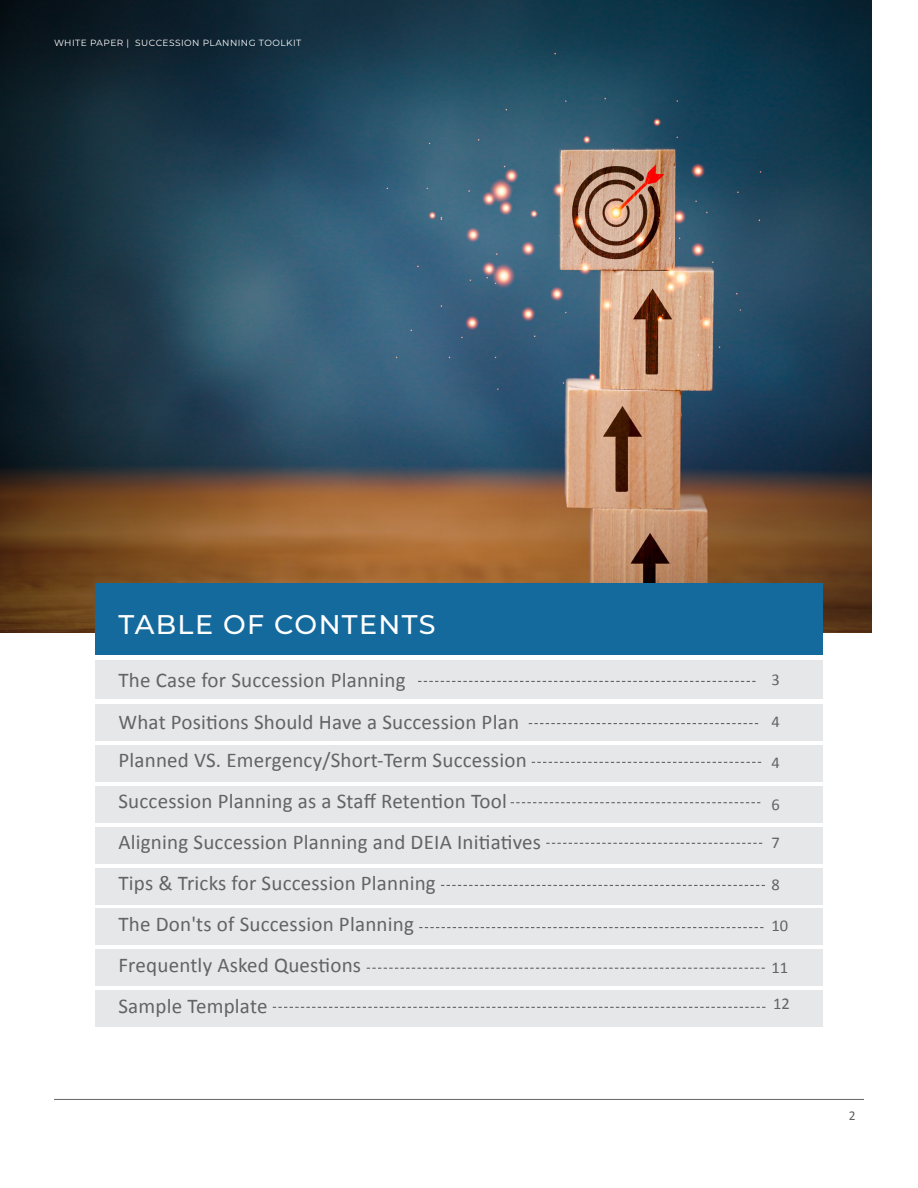
<style>
.page{position:relative;width:918px;height:1188px;background:#fff}
.page>*{position:absolute;margin:0;border:0;box-sizing:border-box;transform-origin:0 0}
.t1{font:500 27px "Montserrat";letter-spacing:.05em;color:#fff}
.t2{font:21px "Calibri";letter-spacing:.01em;color:#636366}
.t3{font:16.5px "Calibri";color:#636366}
.t4{font:13.5px "Calibri";color:#636366}
.t5{font:9px "Montserrat";letter-spacing:.05em;color:#fff}
</style>
<div class="page">
<img style="left:0;top:0;width:872px;height:633px">
<div style="left:95px;top:583px;width:728px;height:71px;background:#156a9d"></div>
<div style="left:95px;top:660px;width:728px;height:39px;background:#e6e7e9"></div>
<div style="left:95px;top:704px;width:728px;height:36px;background:#e6e7e9"></div>
<div style="left:95px;top:745px;width:728px;height:36px;background:#e6e7e9"></div>
<div style="left:95px;top:786px;width:728px;height:36px;background:#e6e7e9"></div>
<div style="left:95px;top:827px;width:728px;height:36px;background:#e6e7e9"></div>
<div style="left:95px;top:868px;width:728px;height:36px;background:#e6e7e9"></div>
<div style="left:95px;top:909px;width:728px;height:36px;background:#e6e7e9"></div>
<div style="left:95px;top:950px;width:728px;height:36px;background:#e6e7e9"></div>
<div style="left:95px;top:991px;width:728px;height:36px;background:#e6e7e9"></div>
<svg style="left:418px;top:681px;width:338px;height:1px"></svg>
<svg style="left:529px;top:723px;width:229px;height:1px"></svg>
<svg style="left:532px;top:762px;width:229px;height:1px"></svg>
<svg style="left:546px;top:843px;width:216px;height:1px"></svg>
<svg style="left:511px;top:802px;width:249px;height:1px"></svg>
<svg style="left:441px;top:885px;width:324px;height:1px"></svg>
<svg style="left:419px;top:927px;width:344px;height:1px"></svg>
<svg style="left:367px;top:968px;width:398px;height:1px"></svg>
<svg style="left:273px;top:1007px;width:492px;height:1px"></svg>
<hr style="left:54px;top:1099px;width:810px;height:1px;background:#636366">
<p class="t5" style="left:54px;top:37px;width:249px">WHITE PAPER | SUCCESSION PLANNING TOOLKIT</p>
<p class="t1" style="left:118px;top:606px;width:319px">TABLE OF CONTENTS</p>
<p class="t2" style="left:118px;top:665px;width:289px">The Case for Succession Planning</p>
<p class="t2" style="left:118px;top:707px;width:402px">What Positions Should Have a Succession Plan</p>
<p class="t2" style="left:118px;top:746px;width:410px">Planned VS. Emergency/Short-Term Succession</p>
<p class="t2" style="left:118px;top:787px;width:390px">Succession Planning as a Staff Retention Tool</p>
<p class="t2" style="left:118px;top:828px;width:424px">Aligning Succession Planning and DEIA Initiatives</p>
<p class="t2" style="left:118px;top:869px;width:319px">Tips &amp; Tricks for Succession Planning</p>
<p class="t2" style="left:118px;top:910px;width:297px">The Don'ts of Succession Planning</p>
<p class="t2" style="left:118px;top:951px;width:244px">Frequently Asked Questions</p>
<p class="t2" style="left:118px;top:992px;width:151px">Sample Template</p>
<p class="t3" style="left:771px;top:668px;width:10px">3</p>
<p class="t3" style="left:771px;top:710px;width:10px">4</p>
<p class="t3" style="left:771px;top:751px;width:10px">4</p>
<p class="t3" style="left:771px;top:793px;width:10px">6</p>
<p class="t3" style="left:771px;top:831px;width:10px">7</p>
<p class="t3" style="left:771px;top:873px;width:10px">8</p>
<p class="t3" style="left:771px;top:915px;width:18px">10</p>
<p class="t3" style="left:771px;top:956px;width:18px">11</p>
<p class="t3" style="left:773px;top:992px;width:18px">12</p>
<p class="t4" style="left:849px;top:1107px;width:8px">2</p>
</div>
